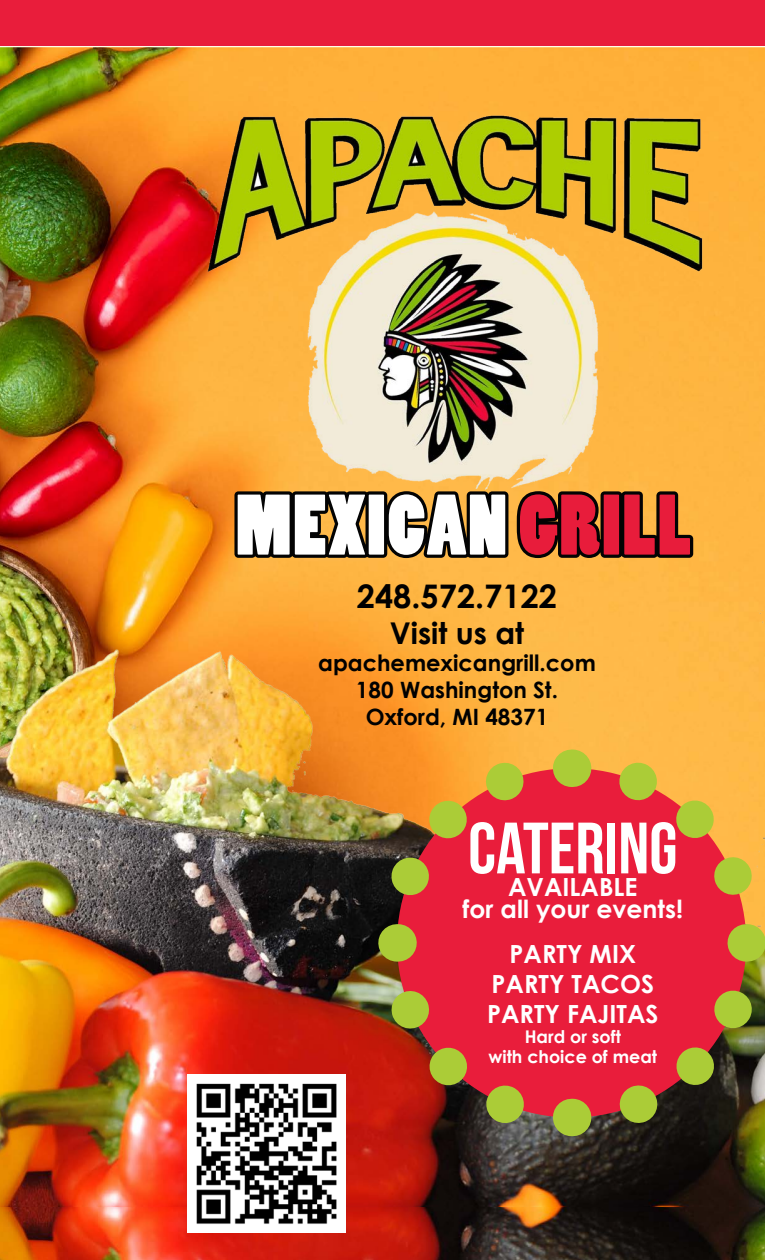
<style>
.page{position:relative;width:765px;height:1260px;background:#fff}
.page>*{position:absolute;margin:0;border:0;box-sizing:border-box;transform-origin:0 0}
.t1{font:72.5px "Bebas Neue";color:#fff}
.t2{font:700 32.5px "Century Gothic";color:#000}
.t3{font:700 30px "Century Gothic";color:#000}
.t4{font:700 25px/30px "Century Gothic";color:#fff;text-align:center}
.t5{font:700 22.5px/27px "Century Gothic";color:#000;text-align:center}
.t6{font:700 17.5px/20px "Century Gothic";color:#fff;text-align:center}
</style>
<div class="page">
<img style="left:0;top:47px;width:765px;height:564px">
<img style="left:195px;top:94px;width:525px;height:517px">
<img style="left:234px;top:491px;width:459px;height:67px">
<div style="left:0;top:0;width:765px;height:47px;background:#e91d3b"></div>
<img style="left:0;top:611px;width:765px;height:597px">
<div style="left:397px;top:768px;width:349px;height:350px;background:#e91d3b;border-radius:50%"></div>
<svg style="left:589px;top:933px;width:176px;height:220px"></svg>
<svg style="left:562px;top:728px;width:203px;height:197px"></svg>
<svg style="left:356px;top:733px;width:198px;height:220px"></svg>
<svg style="left:361px;top:961px;width:221px;height:197px"></svg>
<hr style="left:746px;top:924px;width:1px;height:38px;background:#abcc37">
<hr style="left:572px;top:750px;width:1px;height:37px;background:#abcc37">
<hr style="left:397px;top:924px;width:1px;height:38px;background:#abcc37">
<hr style="left:572px;top:1099px;width:1px;height:37px;background:#abcc37">
<img style="left:0;top:1208px;width:765px;height:52px">
<img style="left:187px;top:1075px;width:158px;height:158px">
<h2 class="t2" style="left:357px;top:572px;width:202px">248.572.7122</h2>
<p class="t3" style="left:390px;top:611px;width:136px">Visit us at</p>
<p class="t5" style="left:318px;top:649px;width:279px">apachemexicangrill.com<br>180 Washington St.<br>Oxford, MI 48371</p>
<h1 class="t1" style="left:468px;top:809px;width:211px">CATERING</h1>
<p class="t4" style="left:463px;top:874px;width:222px;line-height:22.5px">AVAILABLE<br>for all your events!</p>
<p class="t4" style="left:487px;top:938px;width:173px">PARTY MIX<br>PARTY TACOS<br>PARTY FAJITAS</p>
<p class="t6" style="left:489px;top:1026px;width:170px">Hard or soft<br>with choice of meat</p>
</div>
